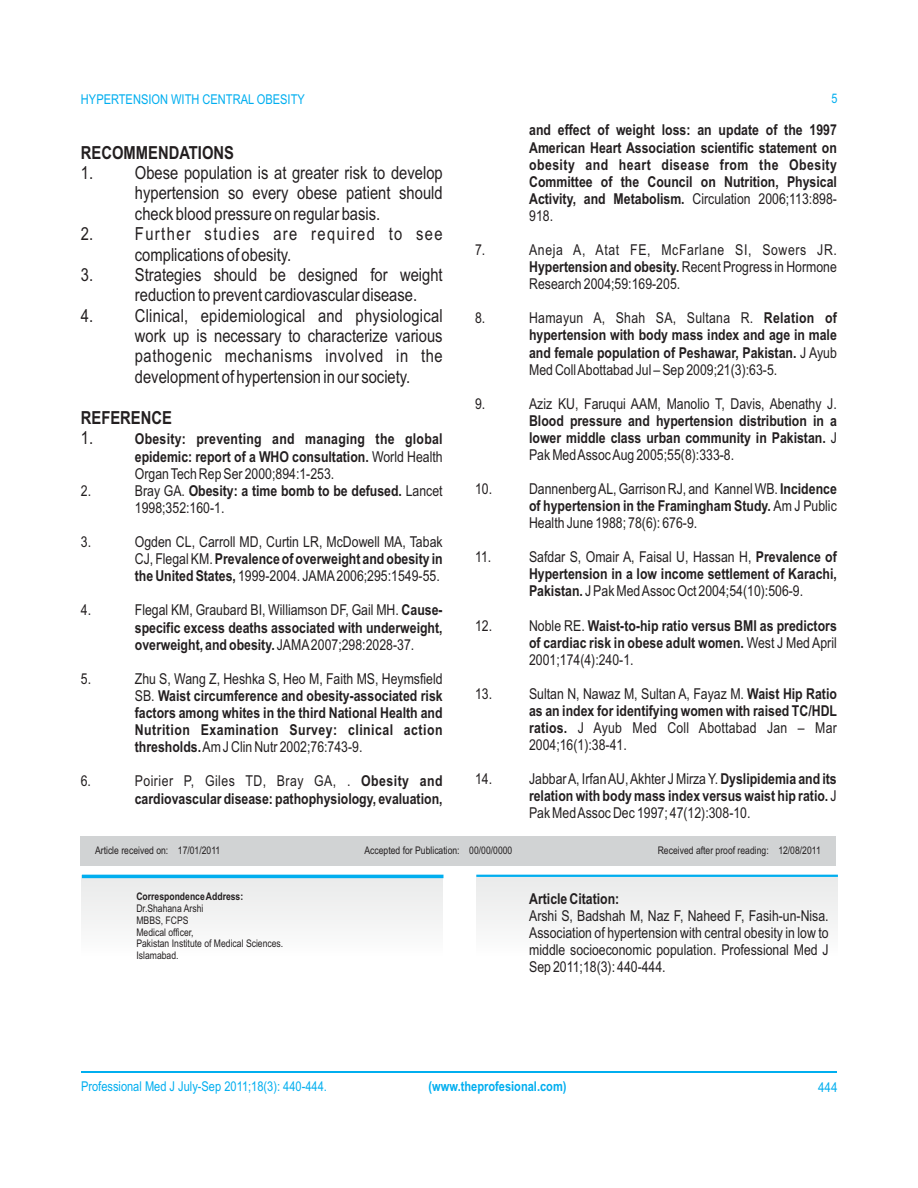
<style>
.page{position:relative;width:918px;height:1188px;background:#fff}
.page>*{position:absolute;margin:0;border:0;box-sizing:border-box;transform-origin:0 0}
.t1{font:18px "Arial Narrow";color:#231f20}
.t2{font:18px "Arial Narrow";letter-spacing:.03em;color:#231f20}
.t3{font:18px "Arial Narrow";letter-spacing:.075em;color:#231f20}
.t4{font:700 18px "Arial Narrow";color:#231f20}
.t5{font:700 15px/17.1px "Arial Narrow";color:#231f20}
.t6{font:15px/17px "Arial Narrow";color:#231f20}
.t7{font:700 15px "Arial Narrow";letter-spacing:.03em;color:#231f20}
.t8{font:700 15px "Arial Narrow";letter-spacing:.02em;color:#231f20}
.t9{font:15px "Arial Narrow";letter-spacing:.04em;color:#231f20}
.t10{font:15px "Arial Narrow";letter-spacing:.02em;color:#231f20}
.t11{font:15px "Arial Narrow";letter-spacing:.03em;color:#231f20}
.t12{font:13.5px "Arial Narrow";color:#00aeef}
.t13{font:700 13.5px "Arial Narrow";color:#00aeef}
.t14{font:13.5px "Arial Narrow";color:#00aeef;scale:1.04 1}
.t15{font:13.2px "Arial Narrow";color:#00aeef}
.t16{font:10.5px/11.9px "Arial Narrow";color:#231f20}
.t17{font:700 10.5px "Arial Narrow";color:#231f20}
.s1{font-weight:700}
.s2{font-weight:400}
.s3{font-weight:400;font-size:18px}
</style>
<div class="page">
<hr style="left:81px;top:1072px;width:756px;height:1px;background:#00aeef">
<div style="left:80px;top:836px;width:756px;height:29px;background:#d1d3d4"></div>
<div style="left:82px;top:875px;width:361px;height:104px;background:#f5f5f5"></div>
<hr style="left:82px;top:875px;width:361px;height:3px;background:#00aeef">
<div style="left:477px;top:875px;width:361px;height:104px;background:#f5f5f5"></div>
<hr style="left:476px;top:875px;width:362px;height:2px;background:#00aeef">
<p class="t12" style="left:81px;top:94px;width:225px">HYPERTENSION WITH CENTRAL OBESITY</p>
<p class="t15" style="left:832px;top:94px;width:8px">5</p>
<p class="t5" style="left:529px;top:123px;width:309px">and effect of weight loss: an update of the 1997<br>American Heart Association scientific statement on</p>
<p class="t4" style="left:81px;top:146px;width:155px">RECOMMENDATIONS</p>
<p class="t7" style="left:529px;top:159px;width:309px">obesity and heart disease from the Obesity</p>
<p class="t1" style="left:81px;top:166px;width:363px">1. Obese population is at greater risk to develop</p>
<p class="t5" style="left:529px;top:174px;width:309px">Committee of the Council on Nutrition, Physical</p>
<p class="t1" style="left:135px;top:186px;width:309px">hypertension so every obese patient should</p>
<p class="t6" style="left:529px;top:192px;width:309px"><span class="s1">Activity, and Metabolism.</span> Circulation 2006;113:898-</p>
<p class="t1" style="left:135px;top:207px;width:247px">check blood pressure on regular basis.</p>
<p class="t6" style="left:529px;top:209px;width:25px">918.</p>
<p class="t3" style="left:81px;top:227px;width:363px">2. Further studies are required to see</p>
<p class="t6" style="left:475px;top:243px;width:12px">7.</p>
<p class="t9" style="left:529px;top:244px;width:309px">Aneja A, Atat FE, McFarlane SI, Sowers JR.</p>
<p class="t1" style="left:135px;top:247px;width:158px">complications of obesity.</p>
<p class="t5" style="left:529px;top:260px;width:309px">Hypertension and obesity. <span class="s2">Recent Progress in Hormone</span></p>
<p class="t1" style="left:81px;top:268px;width:363px">3. Strategies should be designed for weight</p>
<p class="t6" style="left:529px;top:277px;width:153px">Research 2004;59:169-205.</p>
<p class="t1" style="left:135px;top:288px;width:284px">reduction to prevent cardiovascular disease.</p>
<p class="t1" style="left:81px;top:309px;width:363px">4. Clinical, epidemiological and physiological</p>
<p class="t6" style="left:475px;top:311px;width:12px">8.</p>
<p class="t10" style="left:529px;top:312px;width:309px">Hamayun A, Shah SA, Sultana R. <span class="s1">Relation of</span></p>
<p class="t1" style="left:135px;top:329px;width:309px">work up is necessary to characterize various</p>
<p class="t5" style="left:529px;top:328px;width:309px">hypertension with body mass index and age in male and female population of Peshawar, Pakistan. <span class="s2">J Ayub</span></p>
<p class="t2" style="left:135px;top:349px;width:309px">pathogenic mechanisms involved in the</p>
<p class="t6" style="left:529px;top:362px;width:250px">Med Coll Abottabad Jul – Sep 2009;21(3):63-5.</p>
<p class="t1" style="left:135px;top:370px;width:277px">development of hypertension in our society.</p>
<p class="t6" style="left:475px;top:396px;width:12px">9.</p>
<p class="t6" style="left:529px;top:396px;width:309px">Aziz KU, Faruqui AAM, Manolio T, Davis, Abenathy J.</p>
<p class="t4" style="left:81px;top:411px;width:93px">REFERENCE</p>
<p class="t5" style="left:529px;top:413px;width:309px">Blood pressure and hypertension distribution in a</p>
<p class="t8" style="left:81px;top:433px;width:363px"><span class="s3">1.</span> Obesity: preventing and managing the global</p>
<p class="t5" style="left:529px;top:430px;width:309px">lower middle class urban community in Pakistan. <span class="s2">J</span></p>
<p class="t5" style="left:135px;top:450px;width:309px">epidemic: report of a WHO consultation. <span class="s2">World Health</span></p>
<p class="t6" style="left:529px;top:447px;width:207px">Pak Med Assoc Aug 2005;55(8):333-8.</p>
<p class="t6" style="left:135px;top:467px;width:201px">Organ Tech Rep Ser 2000;894:1-253.</p>
<p class="t6" style="left:81px;top:484px;width:12px">2.</p>
<p class="t5" style="left:135px;top:484px;width:309px"><span class="s2">Bray GA.</span> Obesity: a time bomb to be defused. <span class="s2">Lancet</span></p>
<p class="t6" style="left:475px;top:482px;width:19px">10.</p>
<p class="t6" style="left:529px;top:482px;width:309px">Dannenberg AL, Garrison RJ, and Kannel WB. <span class="s1">Incidence</span></p>
<p class="t6" style="left:135px;top:501px;width:91px">1998;352:160-1.</p>
<p class="t6" style="left:529px;top:499px;width:309px"><span class="s1">of hypertension in the Framingham Study.</span> Am J Public<br>Health June 1988; 78(6): 676-9.</p>
<p class="t6" style="left:81px;top:535px;width:12px">3.</p>
<p class="t6" style="left:135px;top:535px;width:309px">Ogden CL, Carroll MD, Curtin LR, McDowell MA, Tabak<br>CJ, Flegal KM. <span class="s1">Prevalence of overweight and obesityin</span></p>
<p class="t6" style="left:475px;top:550px;width:18px">11.</p>
<p class="t6" style="left:529px;top:550px;width:309px">Safdar S, Omair A, Faisal U, Hassan H, <span class="s1">Prevalence of</span></p>
<p class="t6" style="left:135px;top:569px;width:306px"><span class="s1">the United States,</span> 1999-2004. JAMA2006;295:1549-55.</p>
<p class="t5" style="left:529px;top:567px;width:309px">Hypertension in a low income settlement of Karachi,<br>Pakistan. <span class="s2">J Pak Med Assoc Oct 2004;54(10):506-9.</span></p>
<p class="t6" style="left:81px;top:603px;width:12px">4.</p>
<p class="t5" style="left:135px;top:603px;width:309px"><span class="s2">Flegal KM, Graubard BI, Williamson DF, Gail MH.</span> Cause&shy;specific excess deaths associated with underweight,</p>
<p class="t6" style="left:475px;top:618px;width:19px">12.</p>
<p class="t5" style="left:529px;top:618px;width:309px"><span class="s2">Noble RE.</span> Waist-to-hip ratio versus BMI as predictors</p>
<p class="t5" style="left:135px;top:637px;width:281px">overweight, and obesity. <span class="s2">JAMA2007;298:2028-37.</span></p>
<p class="t5" style="left:529px;top:635px;width:309px">of cardiac risk in obese adult women. <span class="s2">West J Med April<br>2001;174(4):240-1.</span></p>
<p class="t6" style="left:81px;top:671px;width:12px">5.</p>
<p class="t6" style="left:135px;top:671px;width:309px">Zhu S, Wang Z, Heshka S, Heo M, Faith MS, Heymsfield<br>SB. <span class="s1">Waist circumference and obesity-associated risk</span></p>
<p class="t6" style="left:475px;top:687px;width:19px">13.</p>
<p class="t6" style="left:529px;top:687px;width:309px">Sultan N, Nawaz M, Sultan A, Fayaz M. <span class="s1">Waist Hip Ratio</span></p>
<p class="t5" style="left:135px;top:706px;width:309px">factors among whites in the third National Health and</p>
<p class="t5" style="left:529px;top:704px;width:310px">as an index for identifying women with raised TC/HDL</p>
<p class="t7" style="left:135px;top:724px;width:309px">Nutrition Examination Survey: clinical action</p>
<p class="t6" style="left:529px;top:721px;width:309px"><span class="s1">ratios.</span> J Ayub Med Coll Abottabad Jan – Mar<br>2004;16(1):38-41.</p>
<p class="t6" style="left:135px;top:740px;width:229px"><span class="s1">thresholds.</span>Am J Clin Nutr 2002;76:743-9.</p>
<p class="t6" style="left:81px;top:774px;width:12px">6.</p>
<p class="t11" style="left:135px;top:776px;width:309px">Poirier P, Giles TD, Bray GA, . <span class="s1">Obesity and</span></p>
<p class="t6" style="left:475px;top:772px;width:19px">14.</p>
<p class="t6" style="left:529px;top:772px;width:309px">Jabbar A, Irfan AU, Akhter J Mirza Y. <span class="s1">Dyslipidemia and its</span></p>
<p class="t5" style="left:135px;top:791px;width:309px">cardiovascular disease: pathophysiology, evaluation,</p>
<p class="t5" style="left:529px;top:789px;width:309px">relation with body mass index versus waist hip ratio. <span class="s2">J<br>Pak Med Assoc Dec 1997; 47(12):308-10.</span></p>
<p class="t16" style="left:95px;top:845px;width:127px">Article received on: 17/01/2011</p>
<p class="t16" style="left:658px;top:845px;width:165px">Received after proof reading: 12/08/2011</p>
<p class="t17" style="left:136px;top:892px;width:108px">Correspondence Address:</p>
<p class="t16" style="left:136px;top:903px;width:148px">Dr.Shahana Arshi<br>MBBS, FCPS<br>Medical officer,<br>Pakistan Institute of Medical Sciences.<br>Islamabad.</p>
<p class="t16" style="left:364px;top:845px;width:149px">Accepted for Publication: 00/00/0000</p>
<p class="t5" style="left:529px;top:891px;width:92px">Article Citation:</p>
<p class="t6" style="left:529px;top:909px;width:301px;text-align:justify">Arshi S, Badshah M, Naz F, Naheed F, Fasih-un-Nisa.<br>Association of hypertension with central obesity in low to middle socioeconomic population. Professional Med J Sep 2011;18(3): 440-444.</p>
<p class="t12" style="left:81px;top:1082px;width:247px">Professional Med J July-Sep 2011;18(3): 440-444.</p>
<p class="t13" style="left:429px;top:1082px;width:140px">(www.theprofesional.com)</p>
<p class="t14" style="left:818px;top:1082px;width:20px">444</p>
</div>
